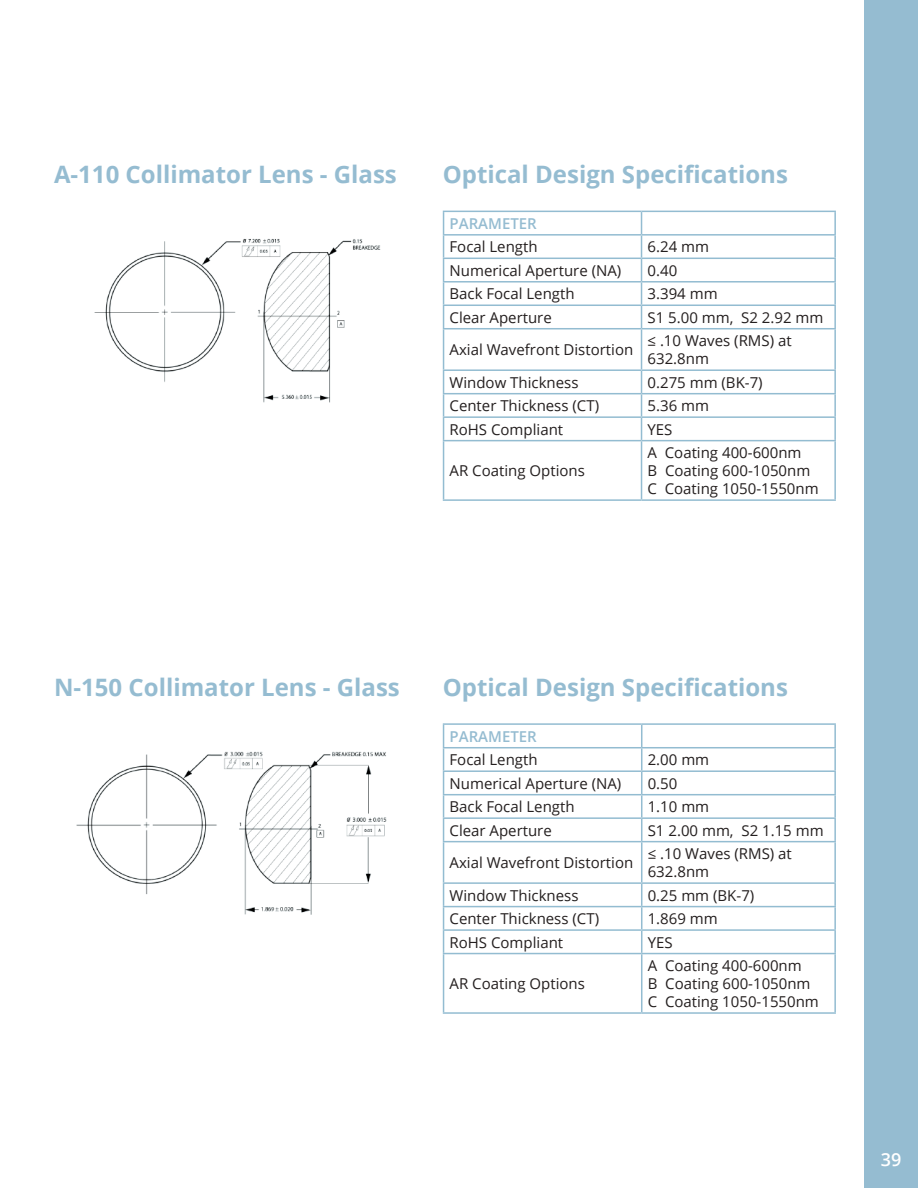
<style>
.page{position:relative;width:918px;height:1188px;background:#fff}
.page>*{position:absolute;margin:0;border:0;box-sizing:border-box;transform-origin:0 0}
.t1{font:700 24px "Open Sans";color:#95bcd1}
.t2{font:600 18px "Open Sans";color:#fff}
.t3{font:15px/18px "Open Sans";color:#241f1f}
.t4{font:600 15px "Open Sans";color:#95bcd1}
</style>
<div class="page">
<div style="left:864px;top:0;width:54px;height:1188px;background:#95bcd1"></div>
<svg style="left:444px;top:212px;width:390px;height:287px"></svg>
<hr style="left:443px;top:211px;width:199px;height:1px;background:#93bcd1">
<hr style="left:443px;top:234px;width:199px;height:2px;background:#93bcd1">
<hr style="left:443px;top:258px;width:199px;height:1px;background:#93bcd1">
<hr style="left:443px;top:281px;width:199px;height:2px;background:#93bcd1">
<hr style="left:443px;top:305px;width:199px;height:1px;background:#93bcd1">
<svg style="left:443px;top:212px;width:1px;height:116px"></svg>
<hr style="left:443px;top:328px;width:199px;height:1px;background:#93bcd1">
<hr style="left:443px;top:329px;width:1px;height:40px;background:#93bcd1">
<hr style="left:443px;top:369px;width:199px;height:2px;background:#93bcd1">
<hr style="left:443px;top:393px;width:199px;height:1px;background:#93bcd1">
<hr style="left:443px;top:416px;width:199px;height:2px;background:#93bcd1">
<svg style="left:443px;top:371px;width:1px;height:69px"></svg>
<hr style="left:443px;top:440px;width:199px;height:1px;background:#93bcd1">
<hr style="left:443px;top:441px;width:1px;height:58px;background:#93bcd1">
<hr style="left:443px;top:499px;width:199px;height:2px;background:#93bcd1">
<hr style="left:642px;top:211px;width:194px;height:1px;background:#93bcd1">
<hr style="left:834px;top:212px;width:2px;height:22px;background:#93bcd1">
<hr style="left:642px;top:234px;width:194px;height:2px;background:#93bcd1">
<hr style="left:834px;top:236px;width:2px;height:22px;background:#93bcd1">
<hr style="left:642px;top:258px;width:194px;height:1px;background:#93bcd1">
<hr style="left:834px;top:259px;width:2px;height:22px;background:#93bcd1">
<hr style="left:642px;top:281px;width:194px;height:2px;background:#93bcd1">
<hr style="left:834px;top:283px;width:2px;height:22px;background:#93bcd1">
<hr style="left:642px;top:305px;width:194px;height:1px;background:#93bcd1">
<svg style="left:641px;top:212px;width:1px;height:116px"></svg>
<hr style="left:834px;top:306px;width:2px;height:22px;background:#93bcd1">
<hr style="left:642px;top:328px;width:194px;height:1px;background:#93bcd1">
<hr style="left:641px;top:329px;width:1px;height:40px;background:#93bcd1">
<hr style="left:834px;top:329px;width:2px;height:40px;background:#93bcd1">
<hr style="left:642px;top:369px;width:194px;height:2px;background:#93bcd1">
<hr style="left:834px;top:371px;width:2px;height:22px;background:#93bcd1">
<hr style="left:642px;top:393px;width:194px;height:1px;background:#93bcd1">
<hr style="left:834px;top:394px;width:2px;height:22px;background:#93bcd1">
<hr style="left:642px;top:416px;width:194px;height:2px;background:#93bcd1">
<svg style="left:641px;top:371px;width:1px;height:69px"></svg>
<hr style="left:834px;top:418px;width:2px;height:22px;background:#93bcd1">
<hr style="left:642px;top:440px;width:194px;height:1px;background:#93bcd1">
<hr style="left:641px;top:441px;width:1px;height:58px;background:#93bcd1">
<hr style="left:834px;top:441px;width:2px;height:58px;background:#93bcd1">
<hr style="left:642px;top:499px;width:194px;height:2px;background:#93bcd1">
<svg style="left:444px;top:725px;width:390px;height:287px"></svg>
<hr style="left:443px;top:723px;width:199px;height:2px;background:#93bcd1">
<hr style="left:642px;top:723px;width:194px;height:2px;background:#93bcd1">
<hr style="left:834px;top:725px;width:2px;height:22px;background:#93bcd1">
<hr style="left:443px;top:747px;width:199px;height:1px;background:#93bcd1">
<hr style="left:642px;top:747px;width:194px;height:1px;background:#93bcd1">
<hr style="left:834px;top:748px;width:2px;height:22px;background:#93bcd1">
<hr style="left:443px;top:770px;width:199px;height:2px;background:#93bcd1">
<hr style="left:642px;top:770px;width:194px;height:2px;background:#93bcd1">
<hr style="left:834px;top:772px;width:2px;height:22px;background:#93bcd1">
<hr style="left:443px;top:794px;width:199px;height:1px;background:#93bcd1">
<hr style="left:642px;top:794px;width:194px;height:1px;background:#93bcd1">
<hr style="left:834px;top:795px;width:2px;height:22px;background:#93bcd1">
<hr style="left:443px;top:817px;width:199px;height:2px;background:#93bcd1">
<svg style="left:443px;top:725px;width:1px;height:116px"></svg>
<hr style="left:642px;top:817px;width:194px;height:2px;background:#93bcd1">
<svg style="left:641px;top:725px;width:1px;height:116px"></svg>
<hr style="left:834px;top:819px;width:2px;height:22px;background:#93bcd1">
<hr style="left:443px;top:841px;width:199px;height:1px;background:#93bcd1">
<hr style="left:443px;top:842px;width:1px;height:40px;background:#93bcd1">
<hr style="left:642px;top:841px;width:194px;height:1px;background:#93bcd1">
<hr style="left:641px;top:842px;width:1px;height:40px;background:#93bcd1">
<hr style="left:834px;top:842px;width:2px;height:40px;background:#93bcd1">
<hr style="left:443px;top:882px;width:199px;height:2px;background:#93bcd1">
<hr style="left:642px;top:882px;width:194px;height:2px;background:#93bcd1">
<hr style="left:834px;top:884px;width:2px;height:22px;background:#93bcd1">
<hr style="left:443px;top:906px;width:199px;height:1px;background:#93bcd1">
<hr style="left:642px;top:906px;width:194px;height:1px;background:#93bcd1">
<hr style="left:834px;top:907px;width:2px;height:22px;background:#93bcd1">
<hr style="left:443px;top:929px;width:199px;height:2px;background:#93bcd1">
<svg style="left:443px;top:884px;width:1px;height:69px"></svg>
<hr style="left:642px;top:929px;width:194px;height:2px;background:#93bcd1">
<svg style="left:641px;top:884px;width:1px;height:69px"></svg>
<hr style="left:834px;top:931px;width:2px;height:22px;background:#93bcd1">
<hr style="left:443px;top:953px;width:199px;height:1px;background:#93bcd1">
<hr style="left:443px;top:954px;width:1px;height:58px;background:#93bcd1">
<hr style="left:642px;top:953px;width:194px;height:1px;background:#93bcd1">
<hr style="left:641px;top:954px;width:1px;height:58px;background:#93bcd1">
<hr style="left:834px;top:954px;width:2px;height:58px;background:#93bcd1">
<hr style="left:443px;top:1012px;width:199px;height:2px;background:#93bcd1">
<hr style="left:642px;top:1012px;width:194px;height:2px;background:#93bcd1">
<img style="left:94px;top:238px;width:287px;height:165px">
<img style="left:76px;top:751px;width:311px;height:164px">
<h1 class="t1" style="left:54px;top:157px;width:344px">A-110 Collimator Lens - Glass</h1>
<h1 class="t1" style="left:443px;top:157px;width:347px">Optical Design Specifications</h1>
<p class="t4" style="left:450px;top:213px;width:89px">PARAMETER</p>
<p class="t3" style="left:450px;top:237px;width:90px">Focal Length</p>
<p class="t3" style="left:648px;top:237px;width:63px">6.24 mm</p>
<p class="t3" style="left:450px;top:261px;width:173px">Numerical Aperture (NA)</p>
<p class="t3" style="left:648px;top:261px;width:31px">0.40</p>
<p class="t3" style="left:450px;top:284px;width:127px">Back Focal Length</p>
<p class="t3" style="left:648px;top:284px;width:72px">3.394 mm</p>
<p class="t3" style="left:450px;top:308px;width:104px">Clear Aperture</p>
<p class="t3" style="left:648px;top:308px;width:177px">S1 5.00 mm, S2 2.92 mm</p>
<p class="t3" style="left:450px;top:340px;width:185px">Axial Wavefront Distortion</p>
<p class="t3" style="left:648px;top:331px;width:146px">≤ .10 Waves (RMS) at<br>632.8nm</p>
<p class="t3" style="left:450px;top:373px;width:130px">Window Thickness</p>
<p class="t3" style="left:648px;top:373px;width:117px">0.275 mm (BK-7)</p>
<p class="t3" style="left:450px;top:396px;width:151px">Center Thickness (CT)</p>
<p class="t3" style="left:648px;top:396px;width:63px">5.36 mm</p>
<p class="t3" style="left:450px;top:420px;width:115px">RoHS Compliant</p>
<p class="t3" style="left:648px;top:420px;width:26px">YES</p>
<p class="t3" style="left:450px;top:461px;width:137px">AR Coating Options</p>
<p class="t3" style="left:648px;top:443px;width:173px">A Coating 400-600nm<br>B Coating 600-1050nm<br>C Coating 1050-1550nm</p>
<h1 class="t1" style="left:54px;top:670px;width:347px">N-150 Collimator Lens - Glass</h1>
<h1 class="t1" style="left:443px;top:670px;width:347px">Optical Design Specifications</h1>
<p class="t4" style="left:450px;top:726px;width:89px">PARAMETER</p>
<p class="t3" style="left:450px;top:750px;width:90px">Focal Length</p>
<p class="t3" style="left:648px;top:750px;width:63px">2.00 mm</p>
<p class="t3" style="left:450px;top:774px;width:173px">Numerical Aperture (NA)</p>
<p class="t3" style="left:648px;top:774px;width:31px">0.50</p>
<p class="t3" style="left:450px;top:797px;width:127px">Back Focal Length</p>
<p class="t3" style="left:648px;top:797px;width:63px">1.10 mm</p>
<p class="t3" style="left:450px;top:821px;width:104px">Clear Aperture</p>
<p class="t3" style="left:648px;top:821px;width:177px">S1 2.00 mm, S2 1.15 mm</p>
<p class="t3" style="left:450px;top:853px;width:185px">Axial Wavefront Distortion</p>
<p class="t3" style="left:648px;top:844px;width:146px">≤ .10 Waves (RMS) at<br>632.8nm</p>
<p class="t3" style="left:450px;top:886px;width:130px">Window Thickness</p>
<p class="t3" style="left:648px;top:886px;width:108px">0.25 mm (BK-7)</p>
<p class="t3" style="left:450px;top:909px;width:151px">Center Thickness (CT)</p>
<p class="t3" style="left:648px;top:909px;width:72px">1.869 mm</p>
<p class="t3" style="left:450px;top:933px;width:115px">RoHS Compliant</p>
<p class="t3" style="left:648px;top:933px;width:26px">YES</p>
<p class="t3" style="left:450px;top:974px;width:137px">AR Coating Options</p>
<p class="t3" style="left:648px;top:956px;width:173px">A Coating 400-600nm<br>B Coating 600-1050nm<br>C Coating 1050-1550nm</p>
<p class="t2" style="left:881px;top:1147px;width:22px">39</p>
</div>
